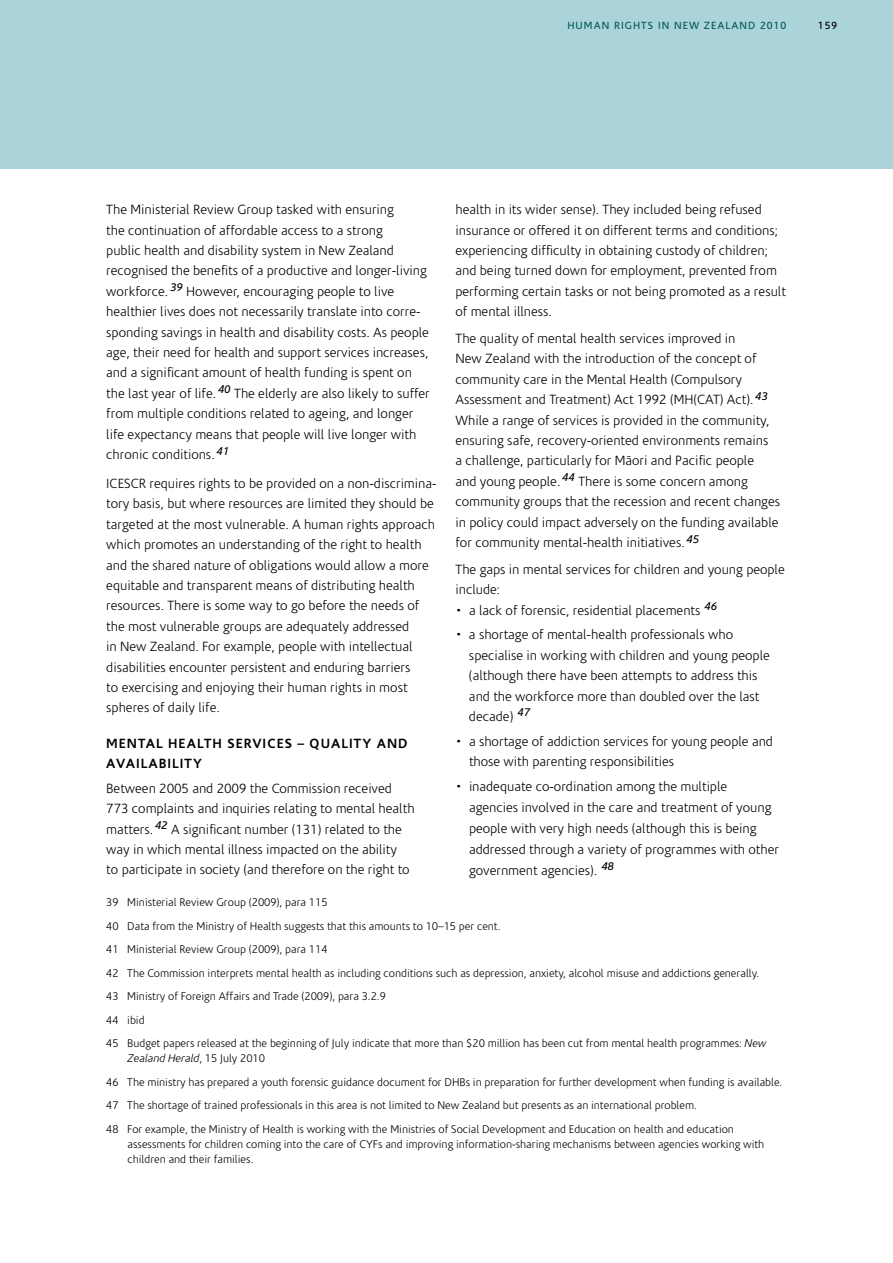
<style>
.page{position:relative;width:893px;height:1263px;background:#fff}
.page>*{position:absolute;margin:0;border:0;box-sizing:border-box;transform-origin:0 0}
.t1{font:300 13.5px/20.4px "Coris Macron";color:#000}
.t2{font:700 13.5px/20.4px "Coris Macron";letter-spacing:.075em;color:#000}
.t3{font:300 11.25px/23.5px "Coris Macron";color:#000}
.t4{font:10.5px "Coris Macron";letter-spacing:.1em;color:#005957}
.t5{font:10.5px "Coris Macron";color:#000}
.s1{font-style:italic}
</style>
<div class="page">
<div style="left:0;top:0;width:893px;height:169px;background:#abd3da"></div>
<p class="t4" style="left:567px;top:20px;width:220px">HUMAN RIGHTS IN NEW ZEALAND 2010</p>
<p class="t5" style="left:818px;top:20px;width:21px">159</p>
<p class="t1" style="left:455px;top:200px;width:332px">health in its wider sense). They included being refused insurance or offered it on different terms and conditions; experiencing difficulty in obtaining custody of children; and being turned down for employment, prevented from performing certain tasks or not being promoted as a result of mental illness.</p>
<p class="t1" style="left:455px;top:329px;width:326px">The quality of mental health services improved in<br>New Zealand with the introduction of the concept of community care in the Mental Health (Compulsory Assessment and Treatment) Act 1992 (MH(CAT) Act). <sup>43<br></sup>While a range of services is provided in the community, ensuring safe, recovery-oriented environments remains<br>a challenge, particularly for Mäori and Pacific people<br>and young people. <sup>44</sup> There is some concern among community groups that the recession and recent changes in policy could impact adversely on the funding available for community mental-health initiatives. <sup>45</sup></p>
<p class="t1" style="left:455px;top:559px;width:331px">The gaps in mental services for children and young people include:</p>
<p class="t1" style="left:455px;top:600px;width:263px">• a lack of forensic, residential placements <sup>46</sup></p>
<p class="t1" style="left:469px;top:625px;width:302px;text-indent:-14px">• a shortage of mental-health professionals who specialise in working with children and young people (although there have been attempts to address this and the workforce more than doubled over the last decade) <sup>47</sup></p>
<p class="t1" style="left:469px;top:731px;width:306px;text-indent:-14px">• a shortage of addiction services for young people and those with parenting responsibilities</p>
<p class="t1" style="left:469px;top:776px;width:312px;line-height:21px;text-indent:-14px">• inadequate co-ordination among the multiple agencies involved in the care and treatment of young people with very high needs (although this is being addressed through a variety of programmes with other government agencies). <sup>48</sup></p>
<p class="t3" style="left:106px;top:891px;width:662px">39 Ministerial Review Group (2009), para 115<br>40 Data from the Ministry of Health suggests that this amounts to 10–15 per cent.<br>41 Ministerial Review Group (2009), para 114<br>42 The Commission interprets mental health as including conditions such as depression, anxiety, alcohol misuse and addictions generally.<br>43 Ministry of Foreign Affairs and Trade (2009), para 3.2.9<br>44 ibid<br>45 Budget papers released at the beginning of July indicate that more than $20 million has been cut from mental health programmes: <span class="s1">New</span></p>
<p class="t3" style="left:106px;top:1047px;width:678px;text-indent:21px"><span class="s1">Zealand Herald</span>, 15 July 2010<br>46 The ministry has prepared a youth forensic guidance document for DHBs in preparation for further development when funding is available.<br>47 The shortage of trained professionals in this area is not limited to New Zealand but presents as an international problem.<br>48 For example, the Ministry of Health is working with the Ministries of Social Development and Education on health and education</p>
<p class="t3" style="left:128px;top:1137px;width:638px;line-height:15px">assessments for children coming into the care of CYFs and improving information-sharing mechanisms between agencies working with children and their families.</p>
<p class="t1" style="left:106px;top:200px;width:325px">The Ministerial Review Group tasked with ensuring<br>the continuation of affordable access to a strong<br>public health and disability system in New Zealand recognised the benefits of a productive and longer-living workforce. <sup>39</sup> However, encouraging people to live healthier lives does not necessarily translate into corre&shy;sponding savings in health and disability costs. As people age, their need for health and support services increases, and a significant amount of health funding is spent on the last year of life. <sup>40</sup> The elderly are also likely to suffer from multiple conditions related to ageing, and longer life expectancy means that people will live longer with chronic conditions. <sup>41</sup></p>
<p class="t1" style="left:106px;top:474px;width:332px">ICESCR requires rights to be provided on a non-discrimina&shy;tory basis, but where resources are limited they should be targeted at the most vulnerable. A human rights approach which promotes an understanding of the right to health and the shared nature of obligations would allow a more equitable and transparent means of distributing health resources. There is some way to go before the needs of the most vulnerable groups are adequately addressed<br>in New Zealand. For example, people with intellectual disabilities encounter persistent and enduring barriers<br>to exercising and enjoying their human rights in most spheres of daily life.</p>
<p class="t2" style="left:106px;top:733px;width:303px">MENTAL HEALTH SERVICES – QUALITY AND<br>AVAILABILITY</p>
<p class="t1" style="left:106px;top:778px;width:310px">Between 2005 and 2009 the Commission received 773 complaints and inquiries relating to mental health matters. <sup>42</sup> A significant number (131) related to the way in which mental illness impacted on the ability<br>to participate in society (and therefore on the right to</p>
</div>
